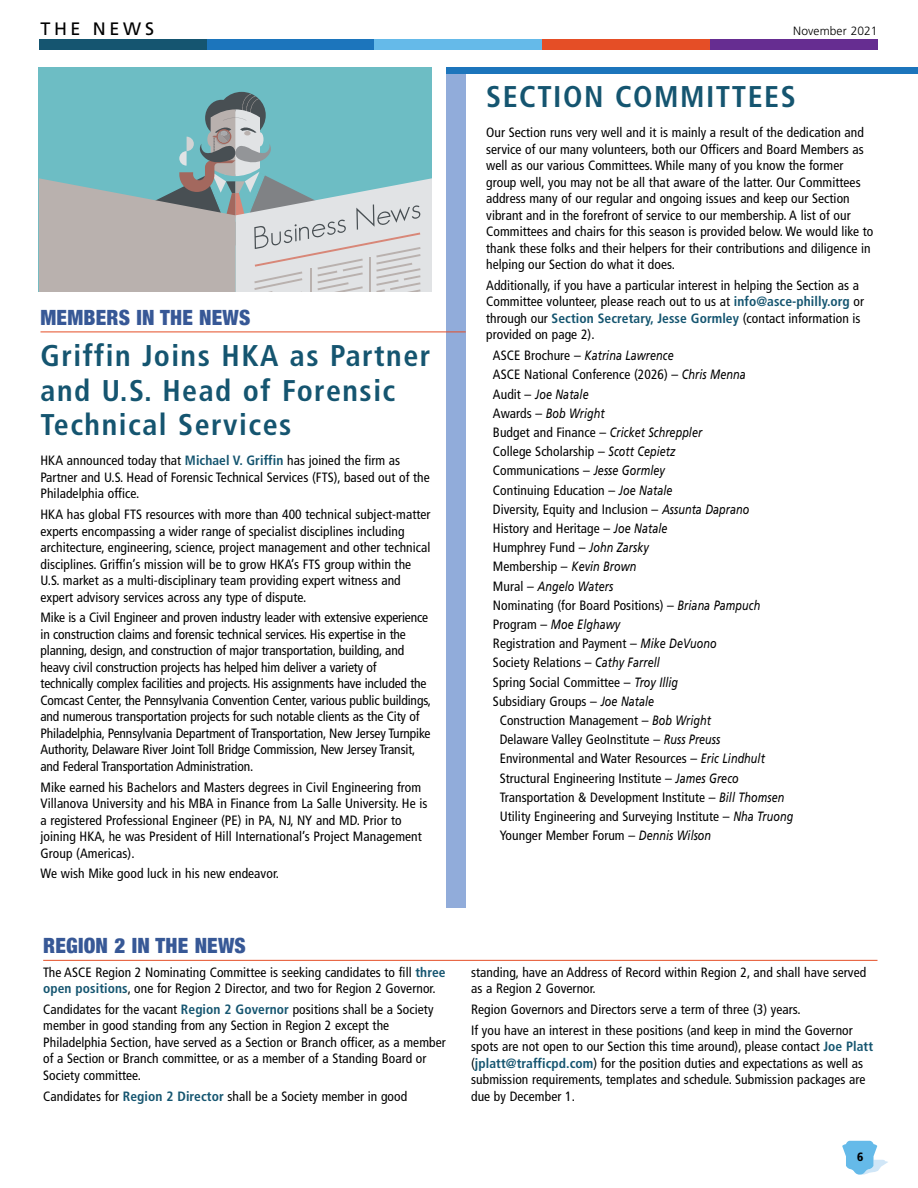
<style>
.page{position:relative;width:918px;height:1188px;background:#fff}
.page>*{position:absolute;margin:0;border:0;box-sizing:border-box;transform-origin:0 0}
.t1{font:700 condensed 30px/34.5px "Frutiger LT Std";letter-spacing:.05em;color:#155570}
.t2{font:900 condensed 21px "Helvetica Neue";letter-spacing:.01em;color:#375896}
.t3{font:18px "Frutiger LT Std";letter-spacing:.2em;color:#000}
.t4{font:condensed 13.5px/16.5px "Frutiger LT Std";letter-spacing:.005em;color:#000}
.t5{font:italic 13.5px "Frutiger LT Std";letter-spacing:.005em;color:#000;scale:.8 1}
.t6{font:300 12px "Frutiger LT Std";letter-spacing:.01em;color:#000}
.t7{font:900 condensed 12px "Frutiger LT Std";color:#000}
.s1{font-weight:700;color:#155570}
.s2{font-style:normal;font-stretch:condensed}
.s3{font-style:italic;font-stretch:normal}
</style>
<div class="page">
<div style="left:446px;top:69px;width:20px;height:838px;background:#91acda"></div>
<div style="left:446px;top:68px;width:472px;height:6px;background:#1c75bc"></div>
<hr style="left:40px;top:332px;width:426px;height:1px;background:#e54e26">
<div style="left:39px;top:67px;width:393px;height:225px;background:#6dbdc4"></div>
<svg style="left:39px;top:93px;width:393px;height:199px"></svg>
<hr style="left:43px;top:960px;width:835px;height:1px;background:#e54e26">
<div style="left:39px;top:39px;width:168px;height:11px;background:#155570"></div>
<div style="left:207px;top:39px;width:168px;height:11px;background:#1c75bc"></div>
<div style="left:375px;top:39px;width:167px;height:11px;background:#65bae9"></div>
<div style="left:542px;top:39px;width:168px;height:11px;background:#e54e26"></div>
<div style="left:710px;top:39px;width:168px;height:11px;background:#662d91"></div>
<svg style="left:842px;top:1141px;width:46px;height:34px"></svg>
<h3 class="t3" style="left:40px;top:18px;width:115px">THE NEWS</h3>
<p class="t6" style="left:793px;top:24px;width:86px">November 2021</p>
<h2 class="t2" style="left:40px;top:300px;width:211px">MEMBERS IN THE NEWS</h2>
<h1 class="t1" style="left:40px;top:339px;width:391px">Griffin Joins HKA as Partner and U.S. Head of Forensic<br>Technical Services</h1>
<p class="t4" style="left:40px;top:452px;width:391px">HKA announced today that <span class="s1">Michael V. Griffin</span> has joined the firm as<br>Partner and U.S. Head of Forensic Technical Services (FTS), based out of the<br>Philadelphia office.</p>
<p class="t4" style="left:40px;top:506px;width:392px">HKA has global FTS resources with more than 400 technical subject-matter experts encompassing a wider range of specialist disciplines including architecture, engineering, science, project management and other technical disciplines. Griffin’s mission will be to grow HKA’s FTS group within the U.S. market as a multi-disciplinary team providing expert witness and expert advisory services across any type of dispute.</p>
<p class="t4" style="left:40px;top:610px;width:392px">Mike is a Civil Engineer and proven industry leader with extensive experience in construction claims and forensic technical services. His expertise in the planning, design, and construction of major transportation, building, and heavy civil construction projects has helped him deliver a variety of technically complex facilities and projects. His assignments have included the Comcast Center, the Pennsylvania Convention Center, various public buildings, and numerous transportation projects for such notable clients as the City of Philadelphia, Pennsylvania Department of Transportation, New Jersey Turnpike Authority, Delaware River Joint Toll Bridge Commission, New Jersey Transit, and Federal Transportation Administration.</p>
<p class="t4" style="left:40px;top:779px;width:388px">Mike earned his Bachelors and Masters degrees in Civil Engineering from Villanova University and his MBA in Finance from La Salle University. He is a registered Professional Engineer (PE) in PA, NJ, NY and MD. Prior to joining HKA, he was President of Hill International’s Project Management Group (Americas).</p>
<p class="t4" style="left:40px;top:866px;width:240px">We wish Mike good luck in his new endeavor.</p>
<h2 class="t2" style="left:43px;top:929px;width:204px">REGION 2 IN THE NEWS</h2>
<p class="t4" style="left:43px;top:964px;width:404px">The ASCE Region 2 Nominating Committee is seeking candidates to fill <span class="s1">three open positions</span>, one for Region 2 Director, and two for Region 2 Governor.</p>
<p class="t4" style="left:43px;top:1001px;width:404px">Candidates for the vacant <span class="s1">Region 2 Governor</span> positions shall be a Society member in good standing from any Section in Region 2 except the Philadelphia Section, have served as a Section or Branch officer, as a member of a Section or Branch committee, or as a member of a Standing Board or Society committee.</p>
<p class="t4" style="left:43px;top:1088px;width:366px">Candidates for <span class="s1">Region 2 Director</span> shall be a Society member in good</p>
<h1 class="t1" style="left:486px;top:79px;width:311px">SECTION COMMITTEES</h1>
<p class="t4" style="left:486px;top:124px;width:389px">Our Section runs very well and it is mainly a result of the dedication and service of our many volunteers, both our Officers and Board Members as well as our various Committees. While many of you know the former group well, you may not be all that aware of the latter. Our Committees address many of our regular and ongoing issues and keep our Section vibrant and in the forefront of service to our membership. A list of our Committees and chairs for this season is provided below. We would like to thank these folks and their helpers for their contributions and diligence in helping our Section do what it does.</p>
<p class="t4" style="left:486px;top:277px;width:379px">Additionally, if you have a particular interest in helping the Section as a Committee volunteer, please reach out to us at <span class="s1">info@asce-philly.org</span> or through our <span class="s1">Section Secretary, Jesse Gormley</span> (contact information is provided on page 2).</p>
<p class="t5" style="left:493px;top:348px;width:228px"><span class="s2">ASCE Brochure –</span> Katrina Lawrence</p>
<p class="t4" style="left:493px;top:367px;width:254px">ASCE National Conference (2026) – <span class="s3">Chris Menna</span></p>
<p class="t5" style="left:493px;top:386px;width:121px"><span class="s2">Audit –</span> Joe Natale</p>
<p class="t5" style="left:493px;top:405px;width:141px"><span class="s2">Awards –</span> Bob Wright</p>
<p class="t4" style="left:493px;top:424px;width:211px">Budget and Finance – <span class="s3">Cricket Schreppler</span></p>
<p class="t4" style="left:493px;top:443px;width:184px">College Scholarship – <span class="s3">Scott Cepietz</span></p>
<p class="t4" style="left:493px;top:463px;width:173px">Communications – <span class="s3">Jesse Gormley</span></p>
<p class="t4" style="left:493px;top:482px;width:181px">Continuing Education – <span class="s3">Joe Natale</span></p>
<p class="t4" style="left:493px;top:501px;width:258px">Diversity, Equity and Inclusion – <span class="s3">Assunta Daprano</span></p>
<p class="t4" style="left:493px;top:520px;width:176px">History and Heritage – <span class="s3">Joe Natale</span></p>
<p class="t4" style="left:493px;top:539px;width:157px">Humphrey Fund – <span class="s3">John Zarsky</span></p>
<p class="t4" style="left:493px;top:559px;width:145px">Membership – <span class="s3">Kevin Brown</span></p>
<p class="t5" style="left:493px;top:578px;width:152px"><span class="s2">Mural –</span> Angelo Waters</p>
<p class="t4" style="left:493px;top:597px;width:269px">Nominating (for Board Positions) – <span class="s3">Briana Pampuch</span></p>
<p class="t5" style="left:493px;top:616px;width:161px"><span class="s2">Program –</span> Moe Elghawy</p>
<p class="t4" style="left:493px;top:635px;width:225px">Registration and Payment – <span class="s3">Mike DeVuono</span></p>
<p class="t4" style="left:493px;top:655px;width:168px">Society Relations – <span class="s3">Cathy Farrell</span></p>
<p class="t4" style="left:493px;top:674px;width:187px">Spring Social Committee – <span class="s3">Troy Illig</span></p>
<p class="t4" style="left:493px;top:693px;width:163px">Subsidiary Groups – <span class="s3">Joe Natale</span></p>
<p class="t4" style="left:500px;top:712px;width:213px">Construction Management – <span class="s3">Bob Wright</span></p>
<p class="t4" style="left:500px;top:731px;width:222px">Delaware Valley GeoInstitute – <span class="s3">Russ Preuss</span></p>
<p class="t4" style="left:500px;top:751px;width:267px">Environmental and Water Resources – <span class="s3">Eric Lindhult</span></p>
<p class="t4" style="left:500px;top:770px;width:241px">Structural Engineering Institute – <span class="s3">James Greco</span></p>
<p class="t4" style="left:500px;top:789px;width:286px">Transportation &amp; Development Institute – <span class="s3">Bill Thomsen</span></p>
<p class="t4" style="left:500px;top:808px;width:295px">Utility Engineering and Surveying Institute – <span class="s3">Nha Truong</span></p>
<p class="t4" style="left:500px;top:827px;width:213px">Younger Member Forum – <span class="s3">Dennis Wilson</span></p>
<p class="t4" style="left:471px;top:964px;width:397px">standing, have an Address of Record within Region 2, and shall have served as a Region 2 Governor.</p>
<p class="t4" style="left:471px;top:999px;width:383px;line-height:20.9px">Region Governors and Directors serve a term of three (3) years.<br>If you have an interest in these positions (and keep in mind the Governor</p>
<p class="t4" style="left:471px;top:1038px;width:404px">spots are not open to our Section this time around), please contact <span class="s1">Joe Platt </span>(<span class="s1">jplatt@trafficpd.com</span>) for the position duties and expectations as well as submission requirements, templates and schedule. Submission packages are due by December 1.</p>
<p class="t7" style="left:857px;top:1150px;width:8px">6</p>
</div>
